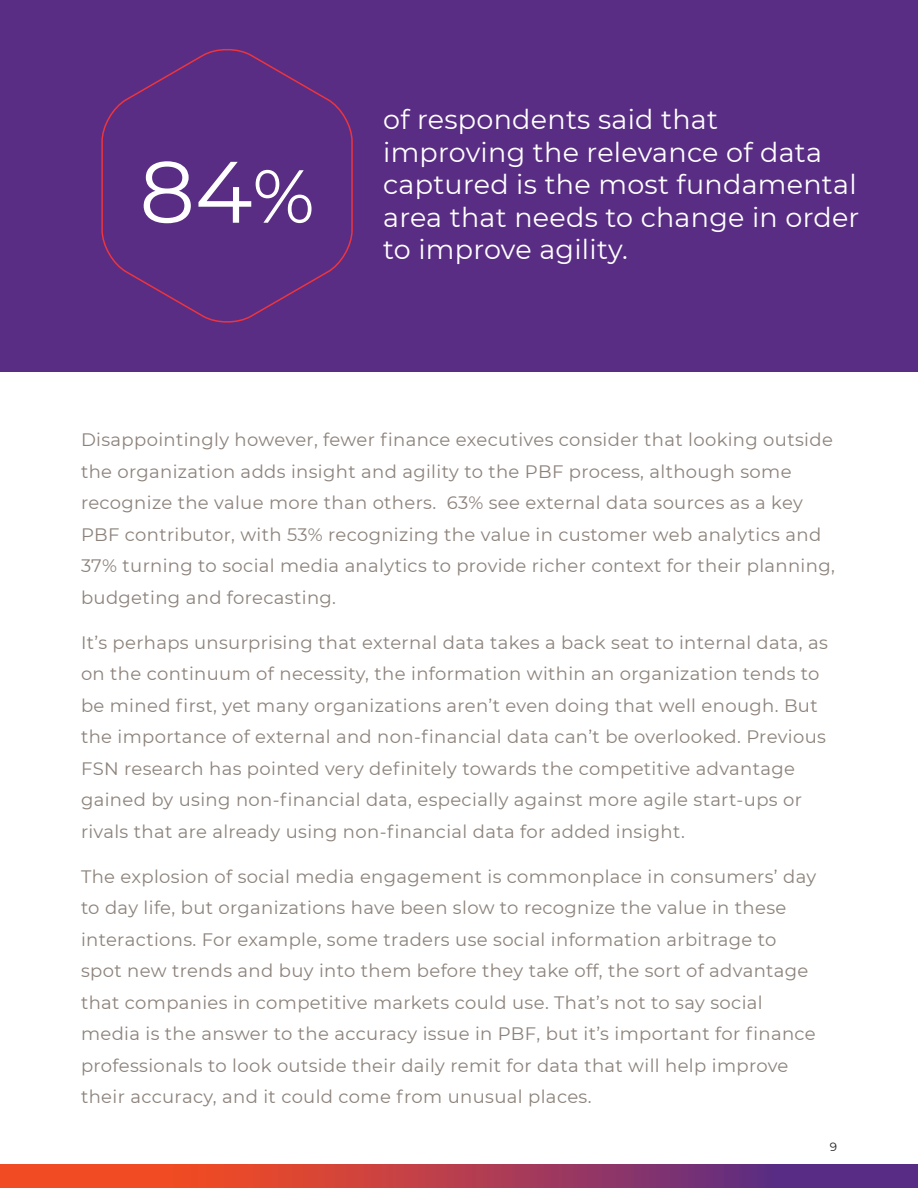
<style>
.page{position:relative;width:918px;height:1188px;background:#fff}
.page>*{position:absolute;margin:0;border:0;box-sizing:border-box;transform-origin:0 0}
.t1{font:87px "Montserrat";color:#fff}
.t2{font:27px/32.4px "Montserrat";letter-spacing:.01em;color:#fff}
.Intro_Bullets{font:18px/31.5px "Montserrat";letter-spacing:.02em;color:#8c827b}
.t3{font:12px "Montserrat";color:#231f20}
.s1{font-size:75px}
</style>
<div class="page">
<svg style="left:0;top:1164px;width:918px;height:24px;background:#ad3c50"></svg>
<div style="left:0;top:0;width:918px;height:372px;background:#592d83"></div>
<svg style="left:101px;top:49px;width:252px;height:274px"></svg>
<p class="t1" style="left:139px;top:132px;width:177px">84<span class="s1">%</span></p>
<p class="t2" style="left:383px;top:103px;width:478px">of respondents said that improving the relevance of data captured is the most fundamental area that needs to change in order to improve agility.</p>
<p class="Intro_Bullets" style="left:81px;top:424px;width:755px">Disappointingly however, fewer finance executives consider that looking outside the organization adds insight and agility to the PBF process, although some recognize the value more than others. 63% see external data sources as a key PBF contributor, with 53% recognizing the value in customer web analytics and 37% turning to social media analytics to provide richer context for their planning, budgeting and forecasting.</p>
<p class="Intro_Bullets" style="left:81px;top:626px;width:748px">It’s perhaps unsurprising that external data takes a back seat to internal data, as on the continuum of necessity, the information within an organization tends to be mined first, yet many organizations aren’t even doing that well enough. But the importance of external and non-financial data can’t be overlooked. Previous FSN research has pointed very definitely towards the competitive advantage gained by using non-financial data, especially against more agile start-ups or rivals that are already using non-financial data for added insight.</p>
<p class="Intro_Bullets" style="left:81px;top:860px;width:737px">The explosion of social media engagement is commonplace in consumers’ day to day life, but organizations have been slow to recognize the value in these interactions. For example, some traders use social information arbitrage to spot new trends and buy into them before they take off, the sort of advantage that companies in competitive markets could use. That’s not to say social media is the answer to the accuracy issue in PBF, but it’s important for finance professionals to look outside their daily remit for data that will help improve their accuracy, and it could come from unusual places.</p>
<p class="t3" style="left:830px;top:1138px;width:9px">9</p>
</div>
